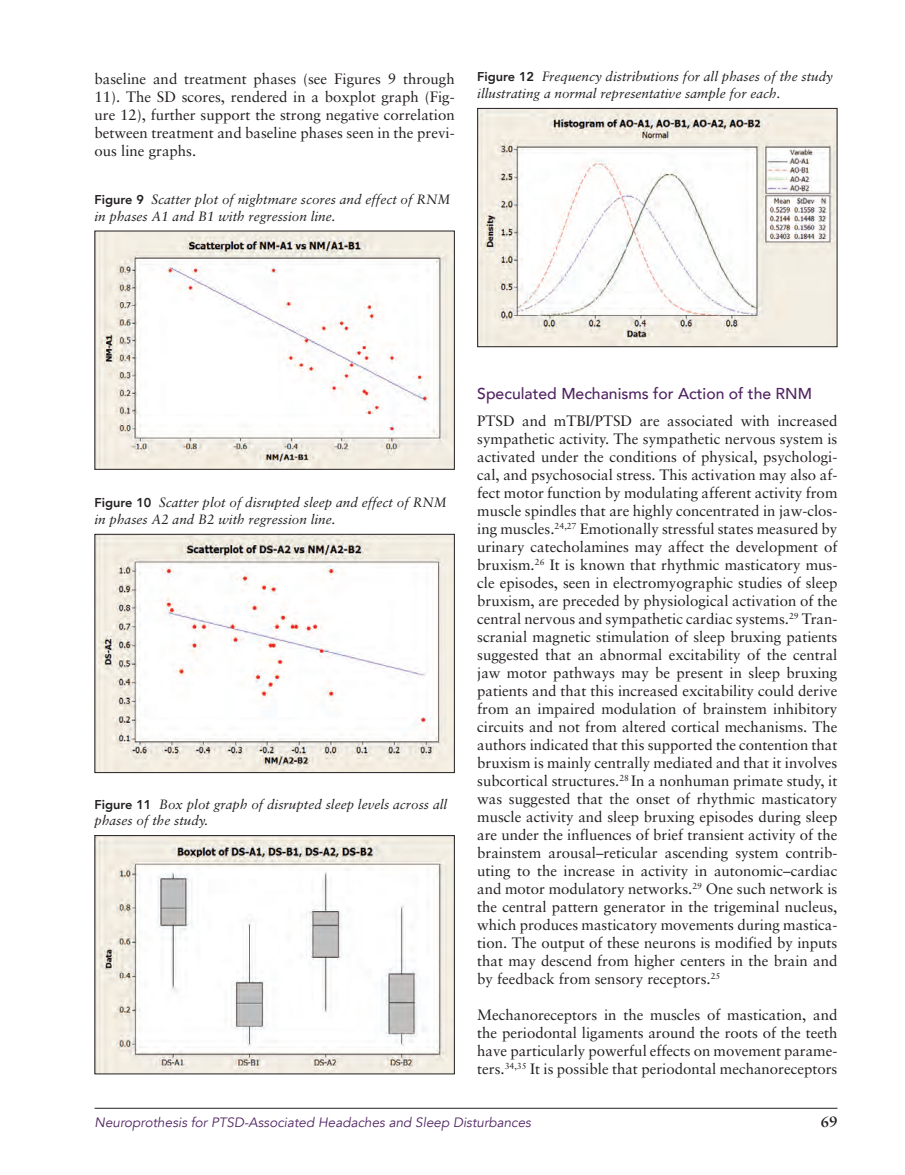
<style>
.page{position:relative;width:905px;height:1175px;background:#fff}
.page>*{position:absolute;margin:0;border:0;box-sizing:border-box;transform-origin:0 0}
.t1{font:500 15.75px "Avenir";color:#512562}
.t2{font:15px/18px "Sabon";color:#231f20;text-align:justify}
.t3{font:700 15px "Sabon";color:#231f20}
.t4{font:italic 13.5px/16.5px "Sabon";color:#231f20}
.t5{font:italic 13.5px "Avenir";color:#512562}
.s1{font-family:"Avenir";font-weight:800;font-style:normal;font-size:12.75px}
</style>
<div class="page">
<hr style="left:94px;top:1107px;width:743px;height:1px;background:#231f20">
<img style="left:96px;top:536px;width:356px;height:235px">
<div style="left:94px;top:534px;width:360px;height:239px;border:1px solid #231f20"></div>
<img style="left:96px;top:233px;width:356px;height:235px">
<div style="left:94px;top:231px;width:360px;height:239px;border:1px solid #231f20"></div>
<img style="left:479px;top:110px;width:356px;height:235px">
<div style="left:477px;top:108px;width:360px;height:239px;border:1px solid #231f20"></div>
<img style="left:96px;top:837px;width:356px;height:235px">
<div style="left:94px;top:835px;width:360px;height:239px;border:1px solid #231f20"></div>
<p class="t2" style="left:94px;top:69px;width:362px">baseline and treatment phases (see Figures 9 through 11). The SD scores, rendered in a boxplot graph (Fig&shy;ure 12), further support the strong negative correlation between treatment and baseline phases seen in the previ&shy;ous line graphs.</p>
<p class="t4" style="left:94px;top:191px;width:357px"><span class="s1">Figure 9</span> Scatter plot of nightmare scores and effect of RNM in phases A1 and B1 with regression line.</p>
<p class="t4" style="left:477px;top:68px;width:357px"><span class="s1">Figure 12</span> Frequency distributions for all phases of the study illustrating a normal representative sample for each.</p>
<p class="t4" style="left:94px;top:494px;width:353px"><span class="s1">Figure 10</span> Scatter plot of disrupted sleep and effect of RNM in phases A2 and B2 with regression line.</p>
<p class="t4" style="left:94px;top:795px;width:354px"><span class="s1">Figure 11</span> Box plot graph of disrupted sleep levels across all phases of the study.</p>
<p class="t1" style="left:477px;top:383px;width:336px">Speculated Mechanisms for Action of the RNM</p>
<p class="t2" style="left:477px;top:411px;width:362px">PTSD and mTBI/PTSD are associated with increased sympathetic activity. The sympathetic nervous system is activated under the conditions of physical, psychologi&shy;cal, and psychosocial stress. This activation may also af&shy;fect motor function by modulating afferent activity from muscle spindles that are highly concentrated in jaw-clos&shy;ing muscles.<sup>24,27</sup> Emotionally stressful states measured by urinary catecholamines may affect the development of bruxism.<sup>26</sup> It is known that rhythmic masticatory mus&shy;cle episodes, seen in electromyographic studies of sleep bruxism, are preceded by physiological activation of the central nervous and sympathetic cardiac systems.<sup>29</sup> Tran&shy;scranial magnetic stimulation of sleep bruxing patients suggested that an abnormal excitability of the central jaw motor pathways may be present in sleep bruxing patients and that this increased excitability could derive from an impaired modulation of brainstem inhibitory circuits and not from altered cortical mechanisms. The authors indicated that this supported the contention that bruxism is mainly centrally mediated and that it involves subcortical structures.<sup>28</sup> In a nonhuman primate study, it was suggested that the onset of rhythmic masticatory muscle activity and sleep bruxing episodes during sleep are under the influences of brief transient activity of the brainstem arousal–reticular ascending system contrib&shy;uting to the increase in activity in autonomic–cardiac and motor modulatory networks.<sup>29</sup> One such network is the central pattern generator in the trigeminal nucleus, which produces masticatory movements during mastica&shy;tion. The output of these neurons is modified by inputs that may descend from higher centers in the brain and by feedback from sensory receptors.<sup>25</sup></p>
<p class="t2" style="left:477px;top:1005px;width:362px">Mechanoreceptors in the muscles of mastication, and the periodontal ligaments around the roots of the teeth have particularly powerful effects on movement parame&shy;ters.<sup>34,35</sup> It is possible that periodontal mechanoreceptors</p>
<p class="t5" style="left:94px;top:1113px;width:438px">Neuroprothesis for PTSD-Associated Headaches and Sleep Disturbances</p>
<p class="t3" style="left:820px;top:1112px;width:14px">69</p>
</div>
